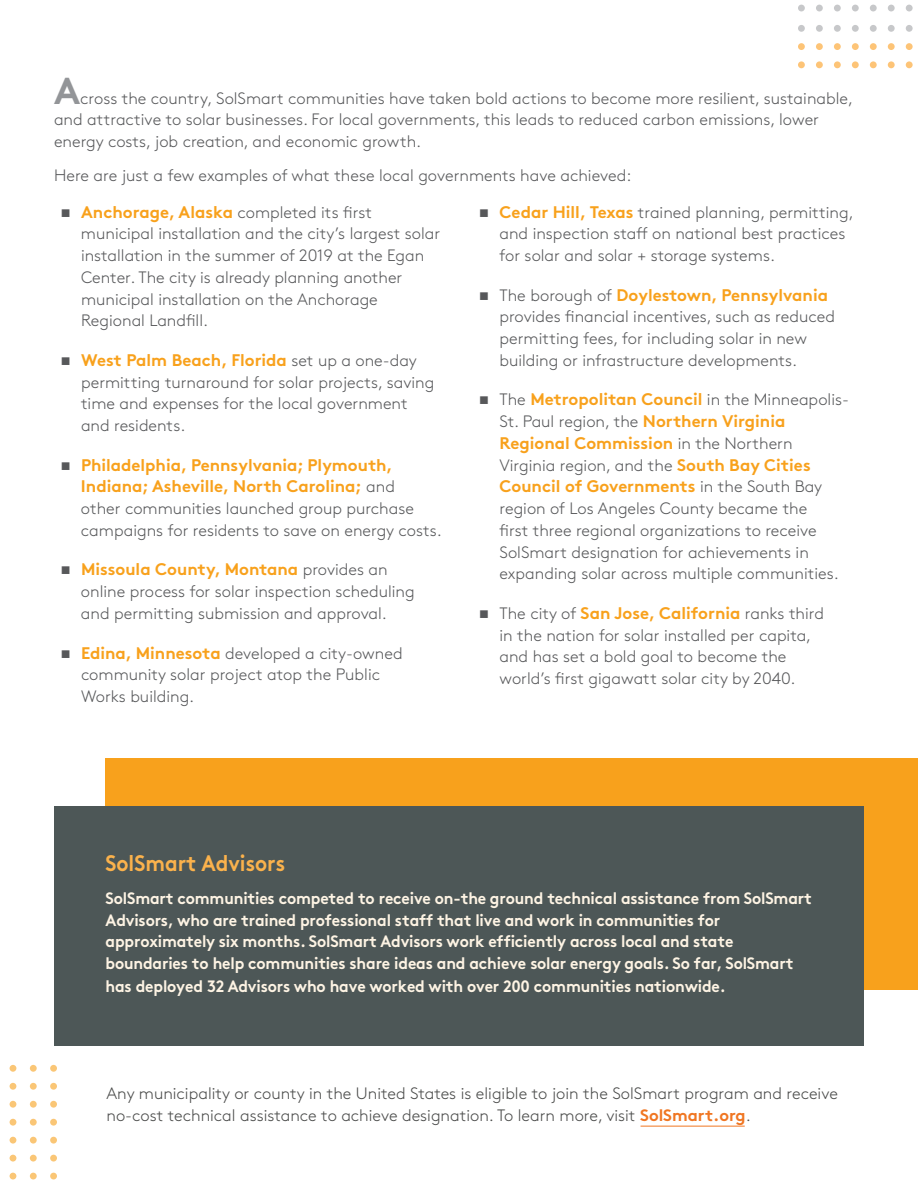
<style>
.page{position:relative;width:918px;height:1188px;background:#fff}
.page>*{position:absolute;margin:0;border:0;box-sizing:border-box;transform-origin:0 0}
.t1{font:700 37.5px "Brown Pro";color:#939598}
.body{font:700 22.5px "Brown Pro";color:#fbb24c;scale:.92 1}
.t2{font:700 16.8px/21.8px "Brown Pro";color:#f8a11c}
.body-2{font:300 16.5px/21.8px "Brown Pro";color:#57585a}
.body-3{font:700 16.5px/22.4px "Brown Pro";letter-spacing:-.01em;color:#fef4e4;scale:.95 1}
.body-4{font:300 16.5px/21.8px "Brown Pro";color:#4a4b4a}
.s1{font-weight:700;font-size:16.8px;color:#f8a11c}
.s2{font-weight:300;font-size:16.5px;color:#57585a}
.s3{font-weight:700;font-size:13.2px;color:#fff}
.s4{font-weight:700;color:#f07622}
</style>
<div class="page">
<div style="left:105px;top:758px;width:813px;height:231px;background:#f8a11c"></div>
<div style="left:30px;top:1173px;width:7px;height:6px;background:#fac676;border-radius:50%"></div>
<div style="left:30px;top:1155px;width:7px;height:7px;background:#fac676;border-radius:50%"></div>
<div style="left:30px;top:1137px;width:7px;height:7px;background:#fac676;border-radius:50%"></div>
<div style="left:30px;top:1119px;width:7px;height:7px;background:#fac676;border-radius:50%"></div>
<div style="left:30px;top:1101px;width:7px;height:7px;background:#fac676;border-radius:50%"></div>
<div style="left:30px;top:1083px;width:7px;height:7px;background:#fac676;border-radius:50%"></div>
<div style="left:30px;top:1065px;width:7px;height:7px;background:#fac676;border-radius:50%"></div>
<svg style="left:10px;top:1173px;width:6px;height:6px"></svg>
<div style="left:50px;top:1173px;width:7px;height:6px;background:#fac676;border-radius:50%"></div>
<div style="left:10px;top:1155px;width:6px;height:7px;background:#fac676;border-radius:50%"></div>
<svg style="left:50px;top:1155px;width:7px;height:7px"></svg>
<div style="left:10px;top:1137px;width:6px;height:7px;background:#fac676;border-radius:50%"></div>
<svg style="left:50px;top:1137px;width:7px;height:7px"></svg>
<div style="left:10px;top:1119px;width:6px;height:7px;background:#fac676;border-radius:50%"></div>
<svg style="left:50px;top:1119px;width:7px;height:7px"></svg>
<div style="left:10px;top:1101px;width:6px;height:7px;background:#fac676;border-radius:50%"></div>
<div style="left:50px;top:1101px;width:7px;height:7px;background:#fac676;border-radius:50%"></div>
<div style="left:10px;top:1083px;width:6px;height:7px;background:#fac676;border-radius:50%"></div>
<div style="left:50px;top:1083px;width:7px;height:7px;background:#fac676;border-radius:50%"></div>
<div style="left:10px;top:1065px;width:6px;height:7px;background:#fac676;border-radius:50%"></div>
<div style="left:50px;top:1065px;width:7px;height:7px;background:#fac676;border-radius:50%"></div>
<div style="left:906px;top:5px;width:7px;height:6px;background:#c7c8ca;border-radius:50%"></div>
<div style="left:906px;top:61px;width:7px;height:7px;background:#fdc477;border-radius:50%"></div>
<div style="left:888px;top:5px;width:7px;height:6px;background:#c7c8ca;border-radius:50%"></div>
<div style="left:888px;top:61px;width:7px;height:7px;background:#fdc477;border-radius:50%"></div>
<div style="left:870px;top:5px;width:7px;height:6px;background:#c7c8ca;border-radius:50%"></div>
<div style="left:870px;top:61px;width:7px;height:7px;background:#fdc477;border-radius:50%"></div>
<div style="left:852px;top:5px;width:7px;height:6px;background:#c7c8ca;border-radius:50%"></div>
<div style="left:852px;top:61px;width:7px;height:7px;background:#fdc477;border-radius:50%"></div>
<div style="left:834px;top:5px;width:7px;height:6px;background:#c7c8ca;border-radius:50%"></div>
<div style="left:834px;top:61px;width:7px;height:7px;background:#fdc477;border-radius:50%"></div>
<div style="left:816px;top:5px;width:7px;height:6px;background:#c7c8ca;border-radius:50%"></div>
<div style="left:816px;top:61px;width:7px;height:7px;background:#fdc477;border-radius:50%"></div>
<div style="left:798px;top:5px;width:7px;height:6px;background:#c7c8ca;border-radius:50%"></div>
<div style="left:798px;top:61px;width:7px;height:7px;background:#fdc477;border-radius:50%"></div>
<div style="left:906px;top:43px;width:7px;height:7px;background:#fdc477;border-radius:50%"></div>
<div style="left:906px;top:25px;width:7px;height:7px;background:#c7c8ca;border-radius:50%"></div>
<div style="left:888px;top:43px;width:7px;height:7px;background:#fdc477;border-radius:50%"></div>
<div style="left:888px;top:25px;width:7px;height:7px;background:#c7c8ca;border-radius:50%"></div>
<div style="left:870px;top:43px;width:7px;height:7px;background:#fdc477;border-radius:50%"></div>
<div style="left:870px;top:25px;width:7px;height:7px;background:#c7c8ca;border-radius:50%"></div>
<div style="left:852px;top:43px;width:7px;height:7px;background:#fdc477;border-radius:50%"></div>
<div style="left:852px;top:25px;width:7px;height:7px;background:#c7c8ca;border-radius:50%"></div>
<div style="left:834px;top:43px;width:7px;height:7px;background:#fdc477;border-radius:50%"></div>
<div style="left:834px;top:25px;width:7px;height:7px;background:#c7c8ca;border-radius:50%"></div>
<div style="left:816px;top:43px;width:7px;height:7px;background:#fdc477;border-radius:50%"></div>
<div style="left:816px;top:25px;width:7px;height:7px;background:#c7c8ca;border-radius:50%"></div>
<div style="left:798px;top:43px;width:7px;height:7px;background:#fdc477;border-radius:50%"></div>
<div style="left:798px;top:25px;width:7px;height:7px;background:#c7c8ca;border-radius:50%"></div>
<div style="left:54px;top:806px;width:810px;height:239px;background:#4d5757"></div>
<hr style="left:641px;top:1126px;width:104px;height:1px;background:#f07622">
<p class="t1" style="left:54px;top:60px;width:28px">A</p>
<p class="body-2" style="left:54px;top:86px;width:801px;text-indent:26px">cross the country, SolSmart communities have taken bold actions to become more resilient, sustainable, and attractive to solar businesses. For local governments, this leads to reduced carbon emissions, lower energy costs, job creation, and economic growth.</p>
<p class="body-2" style="left:54px;top:163px;width:579px">Here are just a few examples of what these local governments have achieved:</p>
<p class="body-2" style="left:500px;top:200px;width:356px"><span class="s1">Cedar Hill, Texas</span> trained planning, permitting, and inspection staff on national best practices for solar and solar + storage systems.</p>
<p class="t2" style="left:500px;top:282px;width:330px"><span class="s2">The borough of</span> Doylestown, Pennsylvania</p>
<p class="body-2" style="left:500px;top:305px;width:337px">provides financial incentives, such as reduced permitting fees, for including solar in new building or infrastructure developments.</p>
<p class="body-2" style="left:499px;top:388px;width:351px">The <span class="s1">Metropolitan Council</span> in the Minneapolis-<br>St. Paul region, the <span class="s1">Northern Virginia</span></p>
<p class="t2" style="left:500px;top:430px;width:295px">Regional Commission <span class="s2">in the Northern</span></p>
<p class="body-2" style="left:499px;top:453px;width:313px">Virginia region, and the <span class="s1">South Bay Cities</span></p>
<p class="t2" style="left:499px;top:474px;width:324px">Council of Governments <span class="s2">in the South Bay</span></p>
<p class="body-2" style="left:500px;top:496px;width:341px">region of Los Angeles County became the first three regional organizations to receive SolSmart designation for achievements in expanding solar across multiple communities.</p>
<p class="body-2" style="left:499px;top:601px;width:326px">The city of <span class="s1">San Jose, California</span> ranks third in the nation for solar installed per capita, and has set a bold goal to become the world’s first gigawatt solar city by 2040.</p>
<p class="body-2" style="left:81px;top:200px;width:361px"><span class="s3">bull</span><span class="s1">Anchorage, Alaska</span> completed its first municipal installation and the city’s largest solar installation in the summer of 2019 at the Egan Center. The city is already planning another municipal installation on the Anchorage Regional Landfill.</p>
<p class="t2" style="left:81px;top:347px;width:337px">West Palm Beach, Florida <span class="s2">set up a one-day</span></p>
<p class="body-2" style="left:81px;top:370px;width:355px">permitting turnaround for solar projects, saving time and expenses for the local government and residents.</p>
<p class="t2" style="left:81px;top:452px;width:316px">Philadelphia, Pennsylvania; Plymouth,<br>Indiana; Asheville, North Carolina; <span class="s2">and</span></p>
<p class="body-2" style="left:81px;top:496px;width:362px">other communities launched group purchase campaigns for residents to save on energy costs.</p>
<p class="t2" style="left:81px;top:557px;width:308px">Missoula County, Montana <span class="s2">provides an</span></p>
<p class="body-2" style="left:81px;top:579px;width:335px">online process for solar inspection scheduling and permitting submission and approval.</p>
<p class="body-2" style="left:81px;top:641px;width:323px"><span class="s1">Edina, Minnesota</span> developed a city-owned community solar project atop the Public<br>Works building.</p>
<p class="body" style="left:106px;top:845px;width:197px">SolSmart Advisors</p>
<p class="body-3" style="left:106px;top:885px;width:745px;line-height:23px">SolSmart communities competed to receive on-the ground technical assistance from SolSmart<br>Advisors, who are trained professional staff that live and work in communities for</p>
<p class="body-3" style="left:106px;top:928px;width:726px">approximately six months. SolSmart Advisors work efficiently across local and state boundaries to help communities share ideas and achieve solar energy goals. So far, SolSmart has deployed 32 Advisors who have worked with over 200 communities nationwide.</p>
<p class="body-4" style="left:106px;top:1082px;width:733px">Any municipality or county in the United States is eligible to join the SolSmart program and receive no-cost technical assistance to achieve designation. To learn more, visit <span class="s4">SolSmart.org</span>.</p>
</div>
